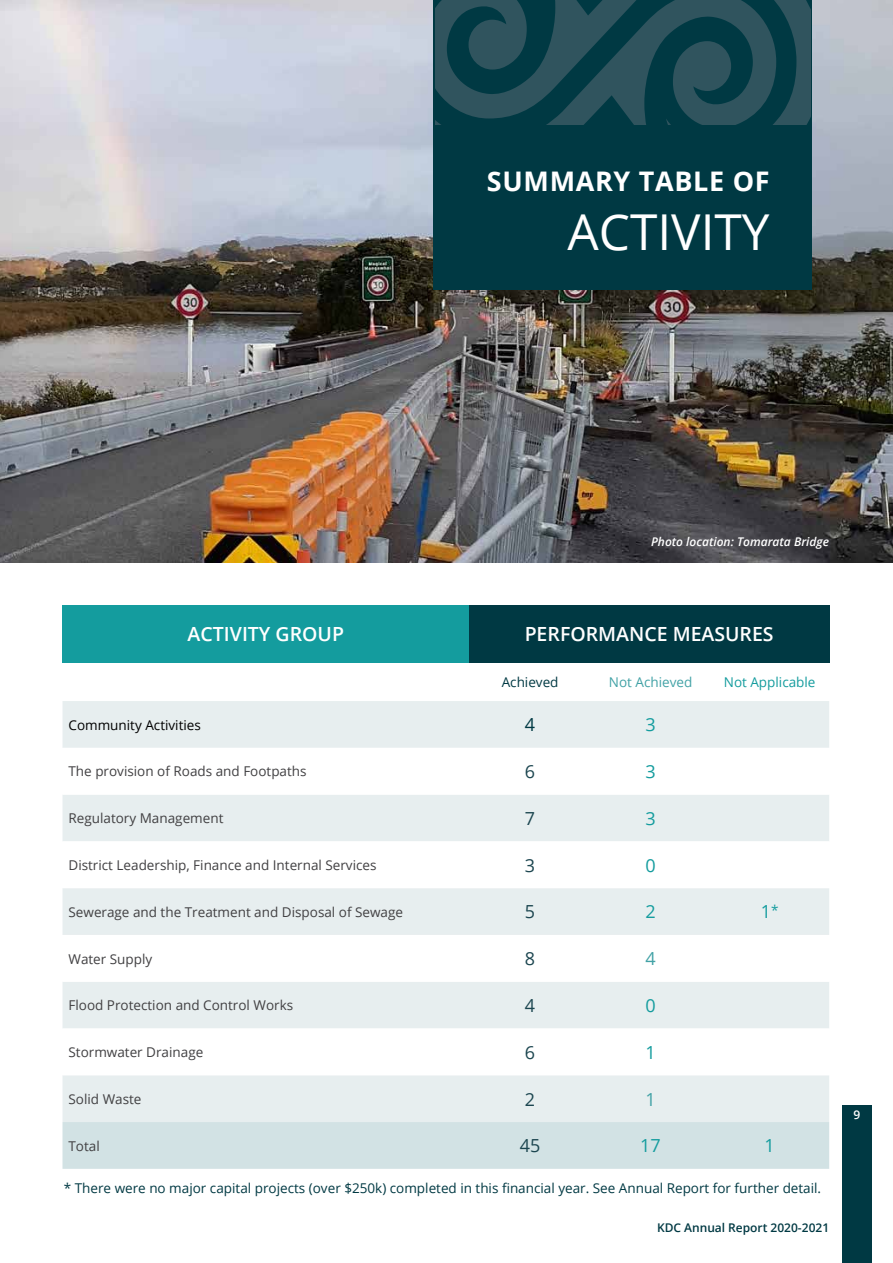
<style>
.page{position:relative;width:893px;height:1263px;background:#fff}
.page>*{position:absolute;margin:0;border:0;box-sizing:border-box;transform-origin:0 0}
.t1{font:49.5px "Open Sans";color:#fff}
.t2{font:700 27px "Open Sans";letter-spacing:.025em;color:#fff}
.t3{font:600 19.5px "Open Sans";color:#fff}
.t4{font:18px "Open Sans";color:#149c9e}
.t5{font:18px "Open Sans";color:#1c4650}
.t6{font:18px "Open Sans";color:#42a2a6}
.t7{font:18px "Open Sans";color:#003943}
.t8{font:13.5px "Open Sans";color:#414042}
.t9{font:13.5px "Open Sans";color:#003943}
.t10{font:13.5px "Open Sans";color:#000}
.t11{font:13.5px "Open Sans";color:#149c9e}
.t12{font:13.5px "Open Sans";color:#42a2a6}
.t13{font:italic 600 12px "Open Sans";color:#fff}
.t14{font:600 12px "Open Sans";color:#003943}
.t15{font:600 12px "Open Sans";color:#fff}
</style>
<div class="page">
<div style="left:842px;top:1106px;width:30px;height:157px;background:#003943"></div>
<img style="left:13px;top:0;width:880px;height:562px">
<div style="left:434px;top:0;width:378px;height:290px;background:#003943"></div>
<svg style="left:0;top:0;width:13px;height:562px;background:#9d9a9b"></svg>
<svg style="left:435px;top:0;width:375px;height:124px;fill:#30545e"></svg>
<div style="left:63px;top:605px;width:406px;height:58px;background:#149c9e"></div>
<div style="left:469px;top:605px;width:360px;height:58px;background:#003943"></div>
<div style="left:63px;top:701px;width:766px;height:421px;background:#e7eeef"></div>
<svg style="left:63px;top:748px;width:766px;height:327px"></svg>
<div style="left:63px;top:1122px;width:766px;height:47px;background:#d2e2e4"></div>
<h2 class="t2" style="left:487px;top:162px;width:284px">SUMMARY TABLE OF</h2>
<h1 class="t1" style="left:567px;top:198px;width:204px">ACTIVITY</h1>
<p class="t13" style="left:651px;top:533px;width:179px">Photo location: Tomarata Bridge</p>
<h3 class="t3" style="left:188px;top:621px;width:158px">ACTIVITY GROUP</h3>
<h3 class="t3" style="left:525px;top:621px;width:251px">PERFORMANCE MEASURES</h3>
<p class="t9" style="left:502px;top:673px;width:58px">Achieved</p>
<p class="t12" style="left:609px;top:673px;width:85px">Not Achieved</p>
<p class="t11" style="left:724px;top:673px;width:93px">Not Applicable</p>
<p class="t10" style="left:69px;top:715px;width:134px">Community Activities</p>
<h3 class="t7" style="left:525px;top:712px;width:12px">4</h3>
<h3 class="t4" style="left:645px;top:712px;width:12px">3</h3>
<p class="t8" style="left:69px;top:762px;width:240px">The provision of Roads and Footpaths</p>
<h3 class="t5" style="left:525px;top:759px;width:12px">6</h3>
<h3 class="t4" style="left:645px;top:759px;width:12px">3</h3>
<p class="t8" style="left:69px;top:809px;width:156px">Regulatory Management</p>
<h3 class="t5" style="left:525px;top:806px;width:12px">7</h3>
<h3 class="t4" style="left:645px;top:806px;width:12px">3</h3>
<p class="t8" style="left:69px;top:856px;width:310px">District Leadership, Finance and Internal Services</p>
<h3 class="t5" style="left:525px;top:853px;width:12px">3</h3>
<h3 class="t4" style="left:645px;top:853px;width:12px">0</h3>
<p class="t8" style="left:69px;top:902px;width:336px">Sewerage and the Treatment and Disposal of Sewage</p>
<h3 class="t5" style="left:525px;top:899px;width:12px">5</h3>
<h3 class="t4" style="left:645px;top:899px;width:12px">2</h3>
<h3 class="t4" style="left:761px;top:899px;width:19px">1<sup>*</sup></h3>
<p class="t8" style="left:69px;top:949px;width:85px">Water Supply</p>
<h3 class="t5" style="left:525px;top:946px;width:12px">8</h3>
<h3 class="t6" style="left:645px;top:946px;width:12px">4</h3>
<p class="t8" style="left:69px;top:996px;width:226px">Flood Protection and Control Works</p>
<h3 class="t5" style="left:525px;top:993px;width:12px">4</h3>
<h3 class="t4" style="left:645px;top:993px;width:12px">0</h3>
<p class="t8" style="left:69px;top:1043px;width:136px">Stormwater Drainage</p>
<h3 class="t5" style="left:525px;top:1040px;width:12px">6</h3>
<h3 class="t4" style="left:645px;top:1040px;width:12px">1</h3>
<p class="t8" style="left:69px;top:1090px;width:74px">Solid Waste</p>
<h3 class="t5" style="left:525px;top:1087px;width:12px">2</h3>
<h3 class="t6" style="left:645px;top:1087px;width:12px">1</h3>
<p class="t8" style="left:69px;top:1136px;width:33px">Total</p>
<h3 class="t5" style="left:520px;top:1133px;width:22px">45</h3>
<h3 class="t4" style="left:640px;top:1133px;width:22px">17</h3>
<h3 class="t4" style="left:764px;top:1133px;width:12px">1</h3>
<p class="t9" style="left:64px;top:1179px;width:759px">* There were no major capital projects (over $250k) completed in this financial year. See Annual Report for further detail.</p>
<p class="t14" style="left:657px;top:1219px;width:174px">KDC Annual Report 2020-2021</p>
<p class="t15" style="left:853px;top:1106px;width:8px">9</p>
</div>
